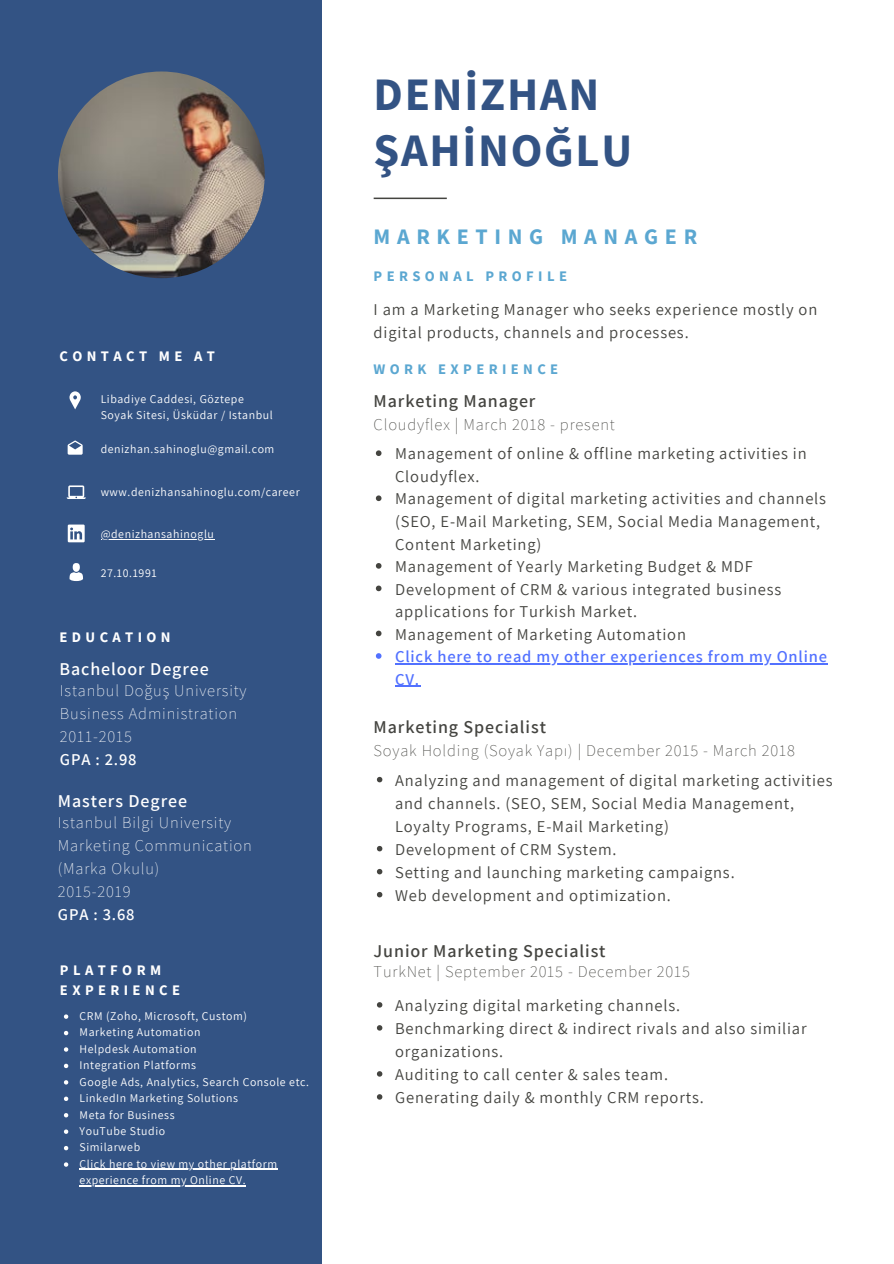
<style>
.page{position:relative;width:894px;height:1264px;background:#fff}
.page>*{position:absolute;margin:0;border:0;box-sizing:border-box;transform-origin:0 0}
.t1{font:700 46.35px/55.7px "Source Sans Pro";letter-spacing:.035em;color:#335384}
.t2{font:700 22.05px "Source Sans Pro";letter-spacing:.3em;color:#5ba7d1}
.t3{font:600 18px "Assistant";letter-spacing:.05em;color:#444440}
.t4{font:600 18px "Assistant";letter-spacing:.05em;color:#fff}
.t5{font:16.5px/22.5px "Assistant";letter-spacing:.05em;color:#444440}
.t6{font:200 16.5px/23px "Assistant";letter-spacing:.05em;color:#fff}
.t7{font:200 16.5px "Assistant";letter-spacing:.05em;color:#444440}
.t8{font:600 16.5px/22.5px "Assistant";letter-spacing:.05em;color:#5271ff}
.t9{font:600 16.5px "Assistant";letter-spacing:.05em;color:#fff}
.t10{font:700 14.55px/19.6px "Source Sans Pro";letter-spacing:.3em;color:#fff}
.t11{font:700 14.55px "Source Sans Pro";letter-spacing:.3em;color:#5ba7d1}
.t12{font:11.85px/16.5px "Assistant";letter-spacing:.05em;color:#fff}
</style>
<div class="page">
<div style="left:0;top:0;width:322px;height:1263px;background:#335384"></div>
<svg style="left:373px;top:197px;width:73px;height:2px"></svg>
<img style="left:58px;top:71px;width:207px;height:207px;border-radius:50%">
<svg style="left:69px;top:391px;width:12px;height:18px"></svg>
<svg style="left:67px;top:485px;width:19px;height:14px"></svg>
<svg style="left:68px;top:440px;width:15px;height:14px"></svg>
<svg style="left:376px;top:450px;width:5px;height:6px"></svg>
<svg style="left:376px;top:495px;width:5px;height:6px"></svg>
<svg style="left:376px;top:563px;width:5px;height:5px"></svg>
<svg style="left:376px;top:585px;width:5px;height:6px"></svg>
<svg style="left:376px;top:630px;width:5px;height:6px"></svg>
<svg style="left:376px;top:653px;width:5px;height:5px"></svg>
<hr style="left:395px;top:663px;width:432px;height:1px;background:#5271ff">
<svg style="left:395px;top:686px;width:25px;height:1px"></svg>
<svg style="left:377px;top:777px;width:5px;height:5px"></svg>
<svg style="left:377px;top:846px;width:5px;height:5px"></svg>
<svg style="left:377px;top:869px;width:5px;height:5px"></svg>
<svg style="left:377px;top:892px;width:5px;height:5px"></svg>
<div style="left:73px;top:563px;width:7px;height:9px;background:#fff;border-radius:50%"></div>
<svg style="left:69px;top:572px;width:14px;height:9px"></svg>
<svg style="left:68px;top:524px;width:17px;height:18px"></svg>
<svg style="left:64px;top:1014px;width:4px;height:4px"></svg>
<svg style="left:64px;top:1030px;width:4px;height:5px"></svg>
<svg style="left:64px;top:1047px;width:4px;height:4px"></svg>
<svg style="left:64px;top:1063px;width:4px;height:5px"></svg>
<svg style="left:64px;top:1080px;width:4px;height:4px"></svg>
<svg style="left:64px;top:1096px;width:4px;height:4px"></svg>
<svg style="left:64px;top:1113px;width:4px;height:4px"></svg>
<svg style="left:64px;top:1129px;width:4px;height:4px"></svg>
<svg style="left:64px;top:1146px;width:4px;height:4px"></svg>
<svg style="left:64px;top:1162px;width:4px;height:4px"></svg>
<hr style="left:80px;top:1168px;width:198px;height:1px;background:#fff">
<hr style="left:80px;top:1185px;width:166px;height:1px;background:#fff">
<hr style="left:101px;top:538px;width:113px;height:1px;background:#fff">
<svg style="left:377px;top:1002px;width:5px;height:5px"></svg>
<svg style="left:377px;top:1025px;width:5px;height:5px"></svg>
<svg style="left:377px;top:1071px;width:5px;height:5px"></svg>
<svg style="left:377px;top:1094px;width:5px;height:5px"></svg>
<p class="t10" style="left:59px;top:346px;width:157px">CONTACT ME AT</p>
<p class="t12" style="left:101px;top:390px;width:174px;line-height:16px">Libadiye Caddesi, Göztepe<br>Soyak Sitesi, Üsküdar / Istanbul</p>
<p class="t12" style="left:101px;top:441px;width:175px">denizhan.sahinoglu@gmail.com</p>
<p class="t12" style="left:101px;top:483px;width:200px">www.denizhansahinoglu.com/career</p>
<p class="t12" style="left:101px;top:525px;width:115px">@denizhansahinoglu</p>
<p class="t12" style="left:101px;top:564px;width:58px">27.10.1991</p>
<p class="t10" style="left:59px;top:626px;width:113px">EDUCATION</p>
<p class="t4" style="left:59px;top:656px;width:151px">Bacheloor Degree</p>
<p class="t6" style="left:60px;top:678px;width:188px">Istanbul Doğuş University</p>
<p class="t6" style="left:60px;top:701px;width:179px">Business Administration</p>
<p class="t6" style="left:60px;top:724px;width:73px">2011-2015</p>
<p class="t9" style="left:60px;top:748px;width:78px">GPA : 2.98</p>
<p class="t4" style="left:58px;top:789px;width:131px">Masters Degree</p>
<p class="t6" style="left:58px;top:810px;width:175px">Istanbul Bilgi University</p>
<p class="t6" style="left:58px;top:833px;width:195px">Marketing Communication (Marka Okulu)</p>
<p class="t6" style="left:58px;top:879px;width:74px">2015-2019</p>
<p class="t9" style="left:58px;top:903px;width:78px">GPA : 3.68</p>
<p class="t10" style="left:60px;top:960px;width:121px">PLATFORM<br>EXPERIENCE</p>
<p class="t12" style="left:80px;top:1007px;width:169px">CRM (Zoho, Microsoft, Custom)</p>
<p class="t12" style="left:80px;top:1023px;width:122px">Marketing Automation</p>
<p class="t12" style="left:80px;top:1040px;width:118px">Helpdesk Automation</p>
<p class="t12" style="left:80px;top:1056px;width:118px">Integration Platforms</p>
<p class="t12" style="left:80px;top:1073px;width:231px">Google Ads, Analytics, Search Console etc.</p>
<p class="t12" style="left:80px;top:1089px;width:160px">LinkedIn Marketing Solutions</p>
<p class="t12" style="left:80px;top:1105px;width:97px">Meta for Business</p>
<p class="t12" style="left:80px;top:1122px;width:87px">YouTube Studio</p>
<p class="t12" style="left:80px;top:1138px;width:62px">Similarweb</p>
<p class="t12" style="left:80px;top:1155px;width:199px">Click here to view my other platform experience from my Online CV.</p>
<p class="t1" style="left:373px;top:66px;width:260px">DENİZHAN<br>ŞAHİNOĞLU</p>
<p class="t2" style="left:373px;top:222px;width:325px">MARKETING MANAGER</p>
<p class="t11" style="left:373px;top:266px;width:195px">PERSONAL PROFILE</p>
<p class="t5" style="left:373px;top:297px;width:445px;line-height:23px">I am a Marketing Manager who seeks experience mostly on digital products, channels and processes.</p>
<p class="t11" style="left:373px;top:360px;width:186px">WORK EXPERIENCE</p>
<p class="t3" style="left:373px;top:389px;width:163px">Marketing Manager</p>
<p class="t7" style="left:373px;top:413px;width:243px">Cloudyflex | March 2018 - present</p>
<p class="t5" style="left:395px;top:442px;width:413px">Management of online &amp; offline marketing activities in<br>Cloudyflex.</p>
<p class="t5" style="left:395px;top:487px;width:432px">Management of digital marketing activities and channels (SEO, E-Mail Marketing, SEM, Social Media Management,<br>Content Marketing)</p>
<p class="t5" style="left:395px;top:554px;width:359px">Management of Yearly Marketing Budget &amp; MDF</p>
<p class="t5" style="left:395px;top:577px;width:388px">Development of CRM &amp; various integrated business applications for Turkish Market.</p>
<p class="t5" style="left:395px;top:622px;width:292px">Management of Marketing Automation</p>
<p class="t8" style="left:395px;top:645px;width:433px">Click here to read my other experiences from my Online<br>CV.</p>
<p class="t3" style="left:373px;top:714px;width:174px">Marketing Specialist</p>
<p class="t7" style="left:373px;top:738px;width:422px">Soyak Holding (Soyak Yapı) | December 2015 - March 2018</p>
<p class="t5" style="left:395px;top:768px;width:439px;line-height:23px">Analyzing and management of digital marketing activities and channels. (SEO, SEM, Social Media Management,<br>Loyalty Programs, E-Mail Marketing)</p>
<p class="t5" style="left:395px;top:837px;width:223px">Development of CRM System.</p>
<p class="t5" style="left:395px;top:860px;width:341px">Setting and launching marketing campaigns.</p>
<p class="t5" style="left:395px;top:883px;width:277px">Web development and optimization.</p>
<p class="t3" style="left:373px;top:938px;width:233px">Junior Marketing Specialist</p>
<p class="t7" style="left:373px;top:960px;width:317px">TurkNet | September 2015 - December 2015</p>
<p class="t5" style="left:395px;top:993px;width:286px">Analyzing digital marketing channels.</p>
<p class="t5" style="left:395px;top:1016px;width:413px;line-height:23px">Benchmarking direct &amp; indirect rivals and also similiar organizations.</p>
<p class="t5" style="left:395px;top:1062px;width:274px">Auditing to call center &amp; sales team.</p>
<p class="t5" style="left:395px;top:1085px;width:310px">Generating daily &amp; monthly CRM reports.</p>
</div>
